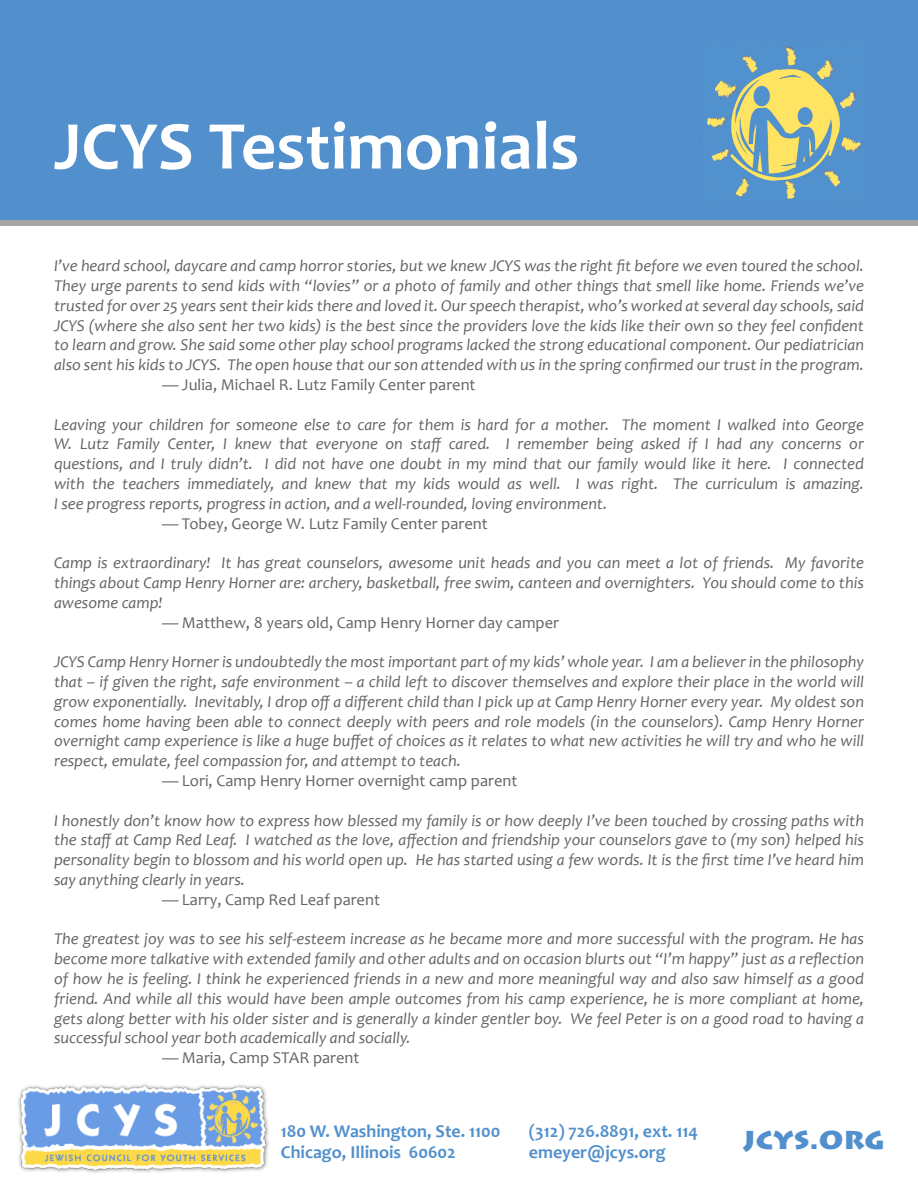
<style>
.page{position:relative;width:918px;height:1188px;background:#fff}
.page>*{position:absolute;margin:0;border:0;box-sizing:border-box;transform-origin:0 0}
.t1{font:700 69px "Candara";color:#fff}
.t2{font:900 30px "Lithos Pro";color:#5190cd}
.t3{font:700 18px/21.6px "Candara";color:#5190cd}
.t4{font:italic 16.5px/19.8px "Candara";color:#646464;text-align:justify}
.t5{font:16.5px "Candara";color:#646464}
.s1{font-style:italic}
</style>
<div class="page">
<div style="left:0;top:0;width:918px;height:225px;background:#5190cd"></div>
<img style="left:707px;top:44px;width:156px;height:155px">
<div style="left:0;top:220px;width:918px;height:5px;background:#a6a6a6"></div>
<img style="left:18px;top:1084px;width:251px;height:89px">
<h1 class="t1" style="left:54px;top:103px;width:527px">JCYS Testimonials</h1>
<p class="t4" style="left:54px;top:256px;width:812px">I’ve heard school, daycare and camp horror stories, but we knew JCYS was the right fit before we even toured the school.<br>They urge parents to send kids with “lovies” or a photo of family and other things that smell like home. Friends we’ve trusted for over 25 years sent their kids there and loved it. Our speech therapist, who’s worked at several day schools, said JCYS (where she also sent her two kids) is the best since the providers love the kids like their own so they feel confident to learn and grow. She said some other play school programs lacked the strong educational component. Our pediatrician also sent his kids to JCYS. The open house that our son attended with us in the spring confirmed our trust in the program.</p>
<p class="t5" style="left:162px;top:374px;width:315px"><span class="s1">—</span> Julia, Michael R. Lutz Family Center parent</p>
<p class="t4" style="left:54px;top:414px;width:812px">Leaving your children for someone else to care for them is hard for a mother. The moment I walked into George W. Lutz Family Center, I knew that everyone on staff cared. I remember being asked if I had any concerns or questions, and I truly didn’t. I did not have one doubt in my mind that our family would like it here. I connected with the teachers immediately, and knew that my kids would as well. I was right. The curriculum is amazing.<br>I see progress reports, progress in action, and a well-rounded, loving environment.</p>
<p class="t5" style="left:162px;top:513px;width:327px"><span class="s1">—</span> Tobey, George W. Lutz Family Center parent</p>
<p class="t4" style="left:54px;top:553px;width:812px">Camp is extraordinary! It has great counselors, awesome unit heads and you can meet a lot of friends. My favorite things about Camp Henry Horner are: archery, basketball, free swim, canteen and overnighters. You should come to this awesome camp!</p>
<p class="t5" style="left:162px;top:612px;width:399px"><span class="s1">—</span> Matthew, 8 years old, Camp Henry Horner day camper</p>
<p class="t4" style="left:54px;top:652px;width:812px">JCYS Camp Henry Horner is undoubtedly the most important part of my kids’ whole year. I am a believer in the philosophy that – if given the right, safe environment – a child left to discover themselves and explore their place in the world will grow exponentially. Inevitably, I drop off a different child than I pick up at Camp Henry Horner every year. My oldest son comes home having been able to connect deeply with peers and role models (in the counselors). Camp Henry Horner overnight camp experience is like a huge buffet of choices as it relates to what new activities he will try and who he will respect, emulate, feel compassion for, and attempt to teach.</p>
<p class="t5" style="left:162px;top:770px;width:357px"><span class="s1">—</span> Lori, Camp Henry Horner overnight camp parent</p>
<p class="t4" style="left:54px;top:810px;width:812px">I honestly don’t know how to express how blessed my family is or how deeply I’ve been touched by crossing paths with the staff at Camp Red Leaf. I watched as the love, affection and friendship your counselors gave to (my son) helped his personality begin to blossom and his world open up. He has started using a few words. It is the first time I’ve heard him say anything clearly in years.</p>
<p class="t5" style="left:162px;top:889px;width:219px"><span class="s1">—</span> Larry, Camp Red Leaf parent</p>
<p class="t4" style="left:54px;top:929px;width:812px">The greatest joy was to see his self-esteem increase as he became more and more successful with the program. He has become more talkative with extended family and other adults and on occasion blurts out “I’m happy” just as a reflection of how he is feeling. I think he experienced friends in a new and more meaningful way and also saw himself as a good friend. And while all this would have been ample outcomes from his camp experience, he is more compliant at home, gets along better with his older sister and is generally a kinder gentler boy. We feel Peter is on a good road to having a successful school year both academically and socially.</p>
<p class="t5" style="left:162px;top:1047px;width:199px"><span class="s1">—</span> Maria, Camp STAR parent</p>
<p class="t3" style="left:281px;top:1120px;width:221px">180 W. Washington, Ste. 1100<br>Chicago, Illinois 60602</p>
<p class="t3" style="left:529px;top:1120px;width:171px">(312) 726.8891, ext. 114 emeyer@jcys.org</p>
<h2 class="t2" style="left:743px;top:1120px;width:143px">jcys.org</h2>
</div>
